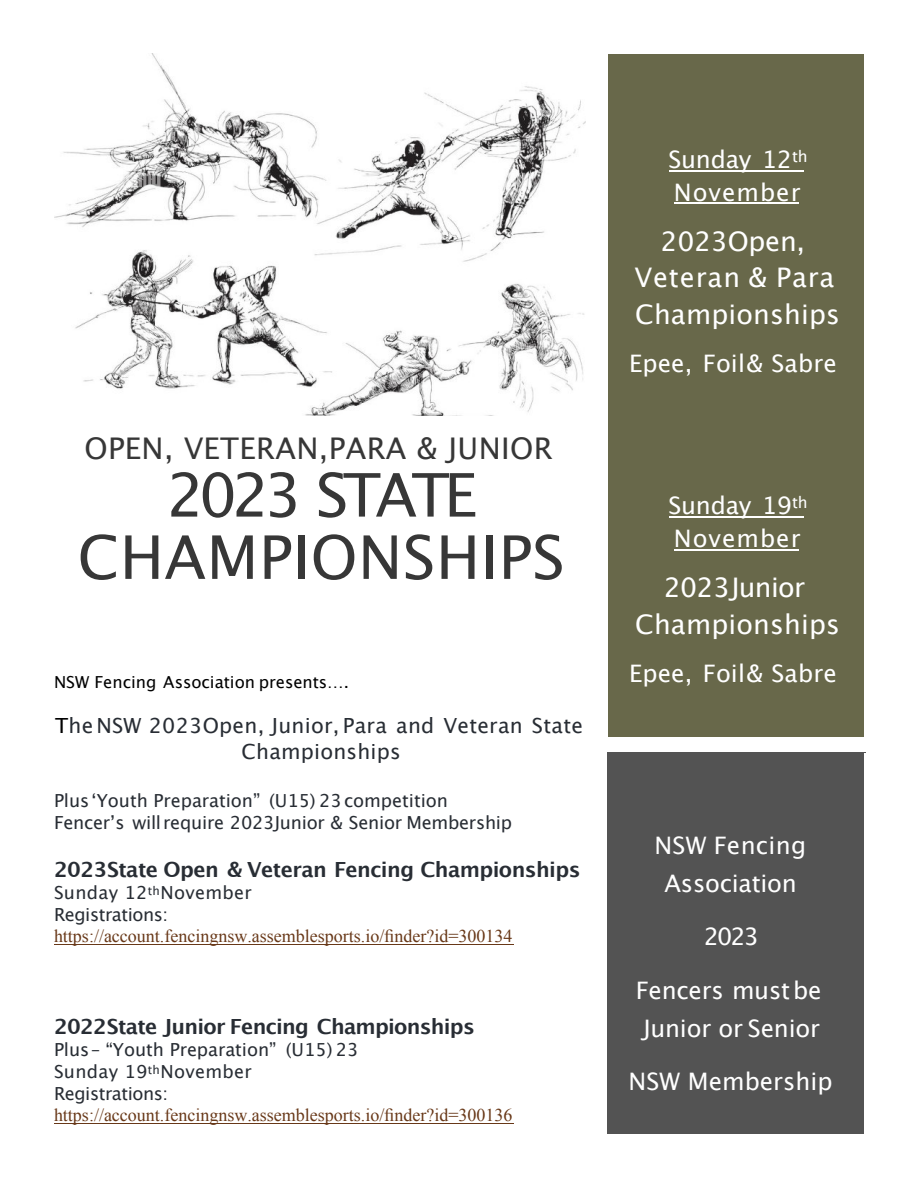
<style>
.page{position:relative;width:918px;height:1188px;background:#fff}
.page>*{position:absolute;margin:0;border:0;box-sizing:border-box;transform-origin:0 0}
.t1{font:60.15px/62.2px "Lucida Grande";letter-spacing:.01em;color:#373737;text-align:center}
.t2{font:29.85px "Lucida Grande";letter-spacing:.015em;color:#373737}
.t3{font:27px/36.3px "Lucida Grande";letter-spacing:.005em;color:#fff;text-align:center}
.t4{font:24.15px/38.1px "Lucida Grande";color:#fff;text-align:center}
.t5{font:24.15px/32.1px "Lucida Grande";letter-spacing:.04em;color:#fff}
.t6{font:700 20.85px "Lucida Grande";letter-spacing:-.025em;color:#282d34}
.t7{font:20.85px/25.5px "Lucida Grande";letter-spacing:.01em;color:#282d34;text-align:center}
.t8{font:18px/21.9px "Lucida Grande";letter-spacing:-.005em;color:#282d34}
.t9{font:18px "Times New Roman";color:#683818}
.t10{font:18px/21.9px "Lucida Grande";letter-spacing:.015em;color:#282d34}
.t11{font:16.5px "Lucida Grande";letter-spacing:-.005em;color:#000}
.s1{color:#000}
</style>
<div class="page">
<div style="left:609px;top:54px;width:254px;height:90px;background:#68684a"></div>
<hr style="left:863px;top:54px;width:1px;height:90px;background:#68684a">
<div style="left:609px;top:144px;width:254px;height:32px;background:#68684a"></div>
<hr style="left:669px;top:171px;width:135px;height:1px;background:#fff">
<hr style="left:863px;top:144px;width:1px;height:32px;background:#68684a">
<div style="left:609px;top:176px;width:254px;height:48px;background:#68684a"></div>
<hr style="left:674px;top:203px;width:124px;height:1px;background:#fff">
<hr style="left:863px;top:176px;width:1px;height:48px;background:#68684a">
<div style="left:609px;top:224px;width:254px;height:36px;background:#68684a"></div>
<hr style="left:863px;top:224px;width:1px;height:36px;background:#68684a">
<div style="left:609px;top:260px;width:254px;height:37px;background:#68684a"></div>
<hr style="left:863px;top:260px;width:1px;height:37px;background:#68684a">
<div style="left:609px;top:297px;width:254px;height:51px;background:#68684a"></div>
<hr style="left:863px;top:297px;width:1px;height:51px;background:#68684a">
<div style="left:609px;top:348px;width:254px;height:48px;background:#68684a"></div>
<hr style="left:863px;top:348px;width:1px;height:48px;background:#68684a">
<div style="left:609px;top:396px;width:254px;height:47px;background:#68684a"></div>
<hr style="left:863px;top:396px;width:1px;height:47px;background:#68684a">
<div style="left:609px;top:443px;width:254px;height:47px;background:#68684a"></div>
<hr style="left:863px;top:443px;width:1px;height:47px;background:#68684a">
<div style="left:609px;top:490px;width:254px;height:33px;background:#68684a"></div>
<hr style="left:669px;top:517px;width:135px;height:1px;background:#fff">
<hr style="left:863px;top:490px;width:1px;height:33px;background:#68684a">
<div style="left:609px;top:523px;width:254px;height:47px;background:#68684a"></div>
<hr style="left:674px;top:549px;width:124px;height:1px;background:#fff">
<hr style="left:863px;top:523px;width:1px;height:47px;background:#68684a">
<div style="left:609px;top:570px;width:254px;height:37px;background:#68684a"></div>
<hr style="left:863px;top:570px;width:1px;height:37px;background:#68684a">
<div style="left:609px;top:607px;width:254px;height:51px;background:#68684a"></div>
<hr style="left:863px;top:607px;width:1px;height:51px;background:#68684a">
<div style="left:609px;top:658px;width:254px;height:79px;background:#68684a"></div>
<hr style="left:609px;top:737px;width:254px;height:1px;background:#68684a">
<hr style="left:863px;top:658px;width:1px;height:79px;background:#68684a">
<div style="left:608px;top:753px;width:256px;height:77px;background:#535353"></div>
<hr style="left:608px;top:752px;width:258px;height:1px;background:#535353">
<div style="left:608px;top:830px;width:256px;height:38px;background:#535353"></div>
<div style="left:608px;top:868px;width:256px;height:53px;background:#535353"></div>
<div style="left:608px;top:921px;width:256px;height:54px;background:#535353"></div>
<div style="left:608px;top:975px;width:256px;height:38px;background:#535353"></div>
<div style="left:608px;top:1013px;width:256px;height:53px;background:#535353"></div>
<div style="left:608px;top:1066px;width:256px;height:53px;background:#535353"></div>
<div style="left:608px;top:1119px;width:256px;height:15px;background:#535353"></div>
<hr style="left:54px;top:944px;width:460px;height:1px;background:#683818">
<hr style="left:54px;top:1123px;width:460px;height:1px;background:#683818">
<img style="left:54px;top:54px;width:532px;height:362px">
<h2 class="t2" style="left:84px;top:436px;width:470px">OPEN, VETERAN,PARA &amp; JUNIOR</h2>
<h1 class="t1" style="left:78px;top:468px;width:489px">2023 STATE<br>CHAMPIONSHIPS</h1>
<p class="t11" style="left:54px;top:675px;width:297px">NSW Fencing Association presents….</p>
<p class="t7" style="left:55px;top:715px;width:529px"><span class="s1">T</span>heNSW 2023Open, Junior, Para and Veteran State<br>Championships</p>
<p class="t8" style="left:54px;top:791px;width:460px">PlusʻYouth Preparation” (U15) 23competition<br>Fencerʼs will require 2023Junior &amp; Senior Membership</p>
<p class="t6" style="left:54px;top:860px;width:528px">2023State Open &amp; Veteran Fencing Championships</p>
<p class="t10" style="left:54px;top:883px;width:199px">Sunday 12<sup>th</sup>November<br>Registrations:</p>
<p class="t9" style="left:54px;top:930px;width:460px">https://account.fencingnsw.assemblesports.io/finder?id=300134</p>
<p class="t6" style="left:54px;top:1017px;width:422px">2022State Junior Fencing Championships</p>
<p class="t8" style="left:54px;top:1040px;width:306px">Plus– “Youth Preparation” (U15) 23<br>Sunday 19<sup>th</sup>November<br>Registrations:</p>
<p class="t9" style="left:54px;top:1109px;width:460px">https://account.fencingnsw.assemblesports.io/finder?id=300136</p>
<h3 class="t5" style="left:668px;top:145px;width:141px">Sunday 12<sup>th<br></sup>November</h3>
<h3 class="t3" style="left:635px;top:225px;width:207px">2023Open,<br>Veteran &amp; Para<br>Championships</h3>
<h3 class="t4" style="left:629px;top:346px;width:209px">Epee, Foil&amp; Sabre</h3>
<h3 class="t5" style="left:668px;top:491px;width:141px">Sunday 19<sup>th<br></sup>November</h3>
<h3 class="t3" style="left:635px;top:571px;width:206px;line-height:36.8px">2023Junior<br>Championships</h3>
<h3 class="t4" style="left:629px;top:656px;width:209px">Epee, Foil&amp; Sabre</h3>
<h3 class="t4" style="left:654px;top:828px;width:153px">NSW Fencing<br>Association</h3>
<h3 class="t4" style="left:704px;top:919px;width:57px">2023</h3>
<h3 class="t4" style="left:636px;top:973px;width:187px">Fencers mustbe<br>Junior or Senior</h3>
<h3 class="t4" style="left:629px;top:1064px;width:206px">NSW Membership</h3>
</div>
